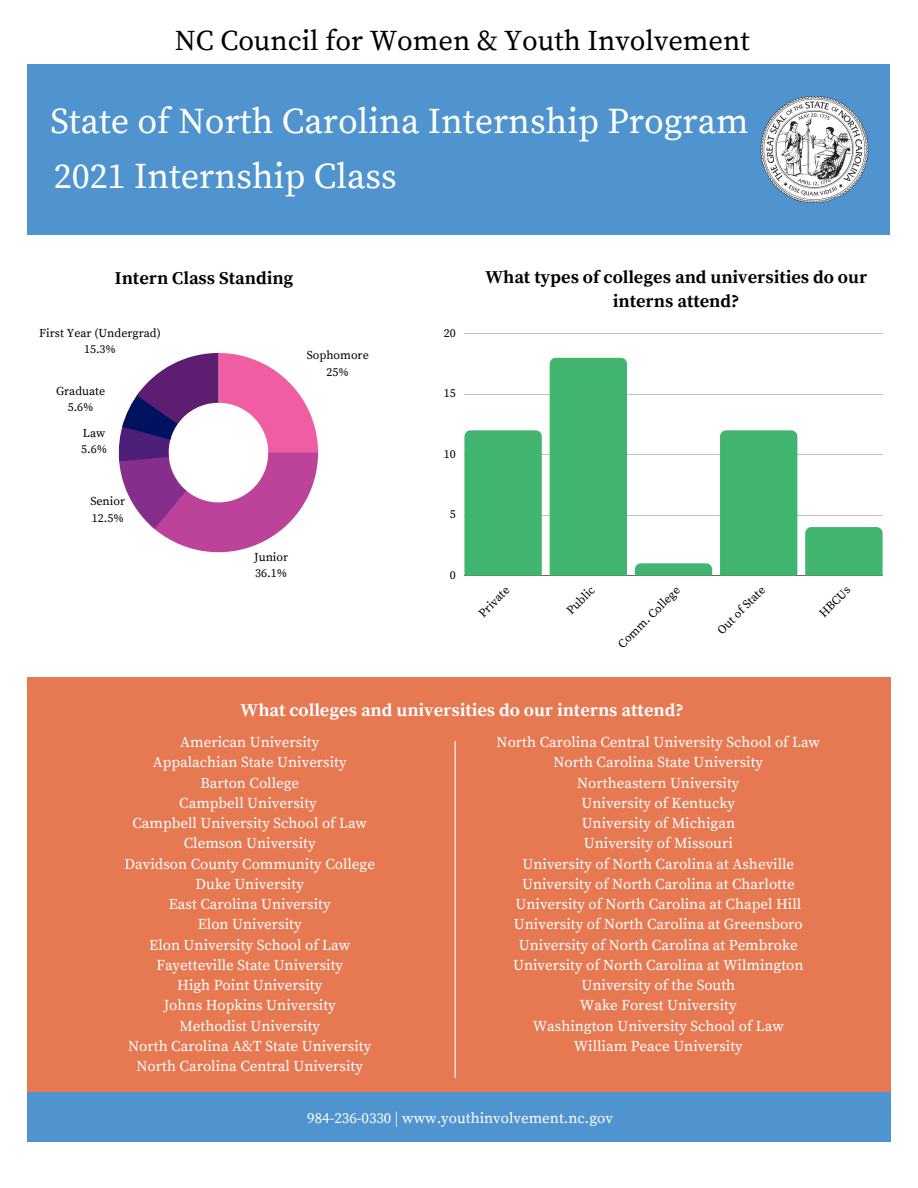
<style>
.page{position:relative;width:918px;height:1188px;background:#fff}
.page>*{position:absolute;margin:0;border:0;box-sizing:border-box;transform-origin:0 0}
.t1{font:36px "Source Serif Pro";color:#fff}
.t2{font:28.5px "Source Serif Pro";color:#000}
.t3{font:700 18px/24.8px "Source Serif Pro";color:#000;text-align:center}
.t4{font:700 18px "Source Serif Pro";color:#fff}
.t5{font:15px "Source Serif Pro";color:#fff}
.t6{font:12px "Source Serif Pro";color:#000}
</style>
<div class="page">
<div style="left:28px;top:677px;width:863px;height:417px;background:#e67852"></div>
<div style="left:28px;top:64px;width:862px;height:171px;background:#5094cf"></div>
<div style="left:27px;top:1093px;width:863px;height:49px;background:#5094cf"></div>
<img style="left:760px;top:97px;width:108px;height:105px">
<svg style="left:118px;top:353px;width:200px;height:199px"></svg>
<hr style="left:455px;top:741px;width:1px;height:337px;background:#fff">
<hr style="left:464px;top:334px;width:419px;height:1px;background:#000">
<hr style="left:464px;top:394px;width:419px;height:1px;background:#000">
<hr style="left:464px;top:455px;width:419px;height:1px;background:#000">
<hr style="left:464px;top:515px;width:419px;height:1px;background:#000">
<hr style="left:464px;top:575px;width:419px;height:1px;background:#000">
<div style="left:464px;top:430px;width:78px;height:146px;background:#41b56f"></div>
<div style="left:550px;top:358px;width:77px;height:218px;background:#41b56f"></div>
<svg style="left:635px;top:563px;width:77px;height:13px"></svg>
<div style="left:720px;top:430px;width:77px;height:146px;background:#41b56f"></div>
<div style="left:805px;top:527px;width:78px;height:49px;background:#41b56f"></div>
<p class="t2" style="left:175px;top:24px;width:577px">NC Council for Women &amp; Youth Involvement</p>
<p class="t1" style="left:51px;top:100px;width:700px">State of North Carolina Internship Program</p>
<p class="t1" style="left:54px;top:155px;width:345px">2021 Internship Class</p>
<p class="t3" style="left:115px;top:267px;width:180px">Intern Class Standing</p>
<p class="t6" style="left:39px;top:326px;width:123px">First Year (Undergrad)</p>
<p class="t6" style="left:84px;top:342px;width:33px">15.3%</p>
<p class="t6" style="left:56px;top:384px;width:51px">Graduate</p>
<p class="t6" style="left:68px;top:400px;width:27px">5.6%</p>
<p class="t6" style="left:83px;top:426px;width:24px">Law</p>
<p class="t6" style="left:81px;top:442px;width:27px">5.6%</p>
<p class="t6" style="left:307px;top:348px;width:64px">Sophomore</p>
<p class="t6" style="left:327px;top:365px;width:24px">25%</p>
<p class="t6" style="left:90px;top:494px;width:36px">Senior</p>
<p class="t6" style="left:92px;top:511px;width:33px">12.5%</p>
<p class="t6" style="left:254px;top:550px;width:36px">Junior</p>
<p class="t6" style="left:255px;top:566px;width:33px">36.1%</p>
<p class="t6" style="left:444px;top:326px;width:13px">20</p>
<p class="t6" style="left:444px;top:386px;width:13px">15</p>
<p class="t6" style="left:444px;top:447px;width:13px">10</p>
<p class="t6" style="left:450px;top:507px;width:7px">5</p>
<p class="t6" style="left:450px;top:568px;width:7px">0</p>
<p class="t3" style="left:485px;top:265px;width:383px">What types of colleges and universities do our interns attend?</p>
<p class="t6" style="left:476px;top:610px;width:39px;rotate:-45deg">Private</p>
<p class="t6" style="left:564px;top:607px;width:35px;rotate:-45deg">Public</p>
<p class="t6" style="left:615px;top:641px;width:83px;rotate:-45deg">Comm. Col ege</p>
<p class="t6" style="left:714px;top:627px;width:64px;rotate:-45deg">Out of State</p>
<p class="t6" style="left:816px;top:610px;width:40px;rotate:-45deg">HBCUs</p>
<p class="t4" style="left:241px;top:699px;width:445px">What colleges and universities do our interns attend?</p>
<p class="t5" style="left:180px;top:733px;width:141px">American University</p>
<p class="t5" style="left:153px;top:754px;width:196px">Appalachian State University</p>
<p class="t5" style="left:200px;top:774px;width:100px">Barton College</p>
<p class="t5" style="left:179px;top:794px;width:139px">Campbell University</p>
<p class="t5" style="left:132px;top:814px;width:236px">Campbell University School of Law</p>
<p class="t5" style="left:184px;top:835px;width:134px">Clemson University</p>
<p class="t5" style="left:125px;top:855px;width:252px">Davidson County Community College</p>
<p class="t5" style="left:196px;top:875px;width:110px">Duke University</p>
<p class="t5" style="left:169px;top:895px;width:164px">East Carolina University</p>
<p class="t5" style="left:198px;top:916px;width:105px">Elon University</p>
<p class="t5" style="left:149px;top:936px;width:202px">Elon University School of Law</p>
<p class="t5" style="left:156px;top:956px;width:188px">Fayetteville State University</p>
<p class="t5" style="left:177px;top:976px;width:147px">High Point University</p>
<p class="t5" style="left:164px;top:997px;width:174px">Johns Hopkins University</p>
<p class="t5" style="left:179px;top:1017px;width:142px">Methodist University</p>
<p class="t5" style="left:128px;top:1037px;width:245px">North Carolina A&amp;T State University</p>
<p class="t5" style="left:137px;top:1057px;width:228px">North Carolina Central University</p>
<p class="t5" style="left:497px;top:733px;width:325px">North Carolina Central University School of Law</p>
<p class="t5" style="left:554px;top:754px;width:211px">North Carolina State University</p>
<p class="t5" style="left:577px;top:774px;width:164px">Northeastern University</p>
<p class="t5" style="left:582px;top:794px;width:155px">University of Kentucky</p>
<p class="t5" style="left:582px;top:814px;width:155px">University of Michigan</p>
<p class="t5" style="left:584px;top:835px;width:150px">University of Missouri</p>
<p class="t5" style="left:523px;top:855px;width:273px">University of North Carolina at Asheville</p>
<p class="t5" style="left:522px;top:875px;width:274px">University of North Carolina at Charlotte</p>
<p class="t5" style="left:516px;top:895px;width:287px">University of North Carolina at Chapel Hill</p>
<p class="t5" style="left:514px;top:916px;width:290px">University of North Carolina at Greensboro</p>
<p class="t5" style="left:519px;top:936px;width:281px">University of North Carolina at Pembroke</p>
<p class="t5" style="left:513px;top:956px;width:292px">University of North Carolina at Wilmington</p>
<p class="t5" style="left:582px;top:976px;width:155px">University of the South</p>
<p class="t5" style="left:580px;top:997px;width:158px">Wake Forest University</p>
<p class="t5" style="left:533px;top:1017px;width:253px">Washington University School of Law</p>
<p class="t5" style="left:574px;top:1037px;width:171px">William Peace University</p>
<p class="t5" style="left:307px;top:1109px;width:307px">984-236-0330 | www.youthinvolvement.nc.gov</p>
</div>
